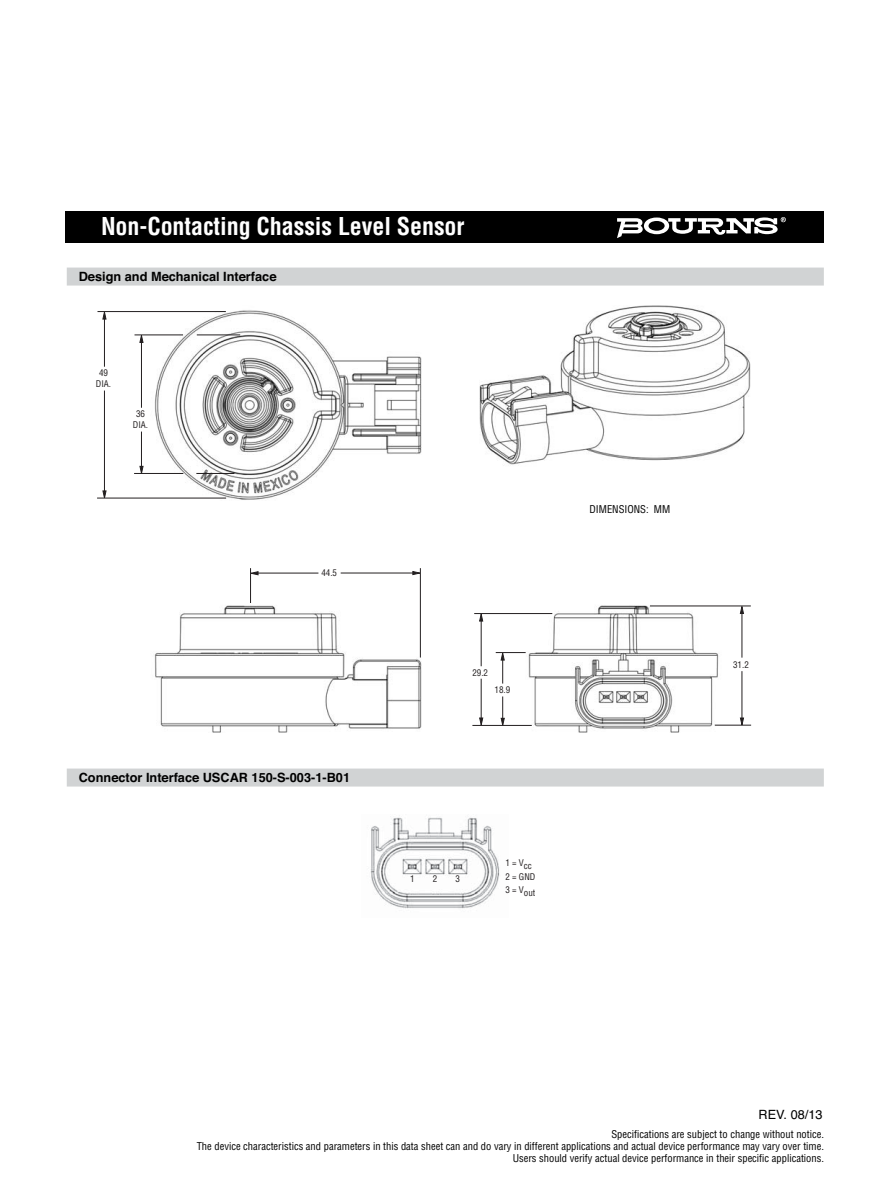
<style>
.page{position:relative;width:891px;height:1188px;background:#fff}
.page>*{position:absolute;margin:0;border:0;box-sizing:border-box;transform-origin:0 0}
.t1{font:700 condensed 24px "Helvetica";letter-spacing:-.005em;color:#fff}
.t2{font:700 12.75px "Helvetica";color:#000}
.t3{font:12.75px "Helvetica";color:#000}
.t4{font:condensed 10.5px/12px "Helvetica";color:#000;text-align:right}
.t5{font:condensed 9px/11.2px "Helvetica";color:#231f20;text-align:center}
</style>
<div class="page">
<img style="left:97px;top:305px;width:655px;height:427px">
<hr style="left:420px;top:568px;width:1px;height:90px;background:#231f20">
<svg style="left:249px;top:571px;width:10px;height:4px"></svg>
<svg style="left:412px;top:571px;width:10px;height:4px"></svg>
<hr style="left:257px;top:573px;width:61px;height:1px;background:#231f20">
<hr style="left:341px;top:573px;width:75px;height:1px;background:#231f20">
<hr style="left:250px;top:568px;width:1px;height:35px;background:#231f20">
<hr style="left:650px;top:606px;width:101px;height:1px;background:#231f20">
<hr style="left:715px;top:725px;width:36px;height:1px;background:#231f20">
<svg style="left:740px;top:605px;width:4px;height:9px"></svg>
<hr style="left:742px;top:671px;width:1px;height:49px;background:#231f20">
<svg style="left:740px;top:718px;width:4px;height:9px"></svg>
<hr style="left:742px;top:611px;width:1px;height:47px;background:#231f20">
<hr style="left:496px;top:652px;width:30px;height:1px;background:#231f20">
<hr style="left:472px;top:725px;width:60px;height:1px;background:#231f20">
<svg style="left:501px;top:696px;width:4px;height:31px"></svg>
<svg style="left:501px;top:651px;width:4px;height:33px"></svg>
<svg style="left:479px;top:612px;width:4px;height:10px"></svg>
<hr style="left:481px;top:679px;width:1px;height:41px;background:#231f20">
<svg style="left:479px;top:718px;width:4px;height:9px"></svg>
<hr style="left:481px;top:619px;width:1px;height:47px;background:#231f20">
<hr style="left:135px;top:335px;width:48px;height:1px;background:#231f20">
<hr style="left:134px;top:473px;width:49px;height:1px;background:#231f20">
<hr style="left:197px;top:335px;width:43px;height:1px;background:#231f20">
<hr style="left:196px;top:473px;width:38px;height:1px;background:#231f20">
<svg style="left:139px;top:334px;width:4px;height:9px"></svg>
<hr style="left:141px;top:432px;width:1px;height:36px;background:#231f20">
<svg style="left:140px;top:466px;width:4px;height:9px"></svg>
<hr style="left:141px;top:340px;width:1px;height:68px;background:#231f20">
<hr style="left:97px;top:311px;width:129px;height:1px;background:#231f20">
<hr style="left:97px;top:498px;width:129px;height:1px;background:#231f20">
<svg style="left:102px;top:310px;width:4px;height:10px"></svg>
<hr style="left:104px;top:391px;width:1px;height:102px;background:#231f20">
<svg style="left:102px;top:490px;width:5px;height:10px"></svg>
<hr style="left:104px;top:317px;width:1px;height:50px;background:#231f20">
<hr style="left:474px;top:613px;width:78px;height:1px;background:#231f20">
<div style="left:65px;top:212px;width:759px;height:31px;background:#000"></div>
<div style="left:67px;top:268px;width:757px;height:18px;background:#d1d3d4"></div>
<svg style="left:617px;top:217px;width:169px;height:21px"></svg>
<div style="left:67px;top:769px;width:757px;height:18px;background:#d1d3d4"></div>
<img style="left:370px;top:816px;width:130px;height:93px">
<h1 class="t1" style="left:101px;top:217px;width:365px">Non-Contacting Chassis Level Sensor</h1>
<p class="t2" style="left:79px;top:272px;width:199px">Design and Mechanical Interface</p>
<p class="t5" style="left:96px;top:368px;width:17px">49<br>DIA.</p>
<p class="t5" style="left:133px;top:409px;width:17px">36<br>DIA.</p>
<p class="t5" style="left:321px;top:568px;width:17px">44.5</p>
<p class="t2" style="left:79px;top:773px;width:273px">Connector Interface USCAR 150-S-003-1-B01</p>
<p class="t5" style="left:472px;top:667px;width:17px">29.2</p>
<p class="t5" style="left:495px;top:685px;width:17px">18.9</p>
<p class="t4" style="left:590px;top:505px;width:82px">DIMENSIONS: MM</p>
<p class="t5" style="left:410px;top:874px;width:6px">1</p>
<p class="t5" style="left:433px;top:874px;width:6px">2</p>
<p class="t5" style="left:456px;top:874px;width:6px">3</p>
<p class="t5" style="left:505px;top:857px;width:32px;line-height:13.5px;text-align:left">1 = Vcc<br>2 = GND</p>
<p class="t5" style="left:505px;top:886px;width:32px">3 = Vout</p>
<p class="t5" style="left:733px;top:660px;width:17px">31.2</p>
<p class="t3" style="left:759px;top:1110px;width:66px">REV. 08/13</p>
<p class="t4" style="left:197px;top:1129px;width:629px">Specifications are subject to change without notice.<br>The device characteristics and parameters in this data sheet can and do vary in different applications and actual device performance may vary over time.<br>Users should verify actual device performance in their specific applications.</p>
</div>
